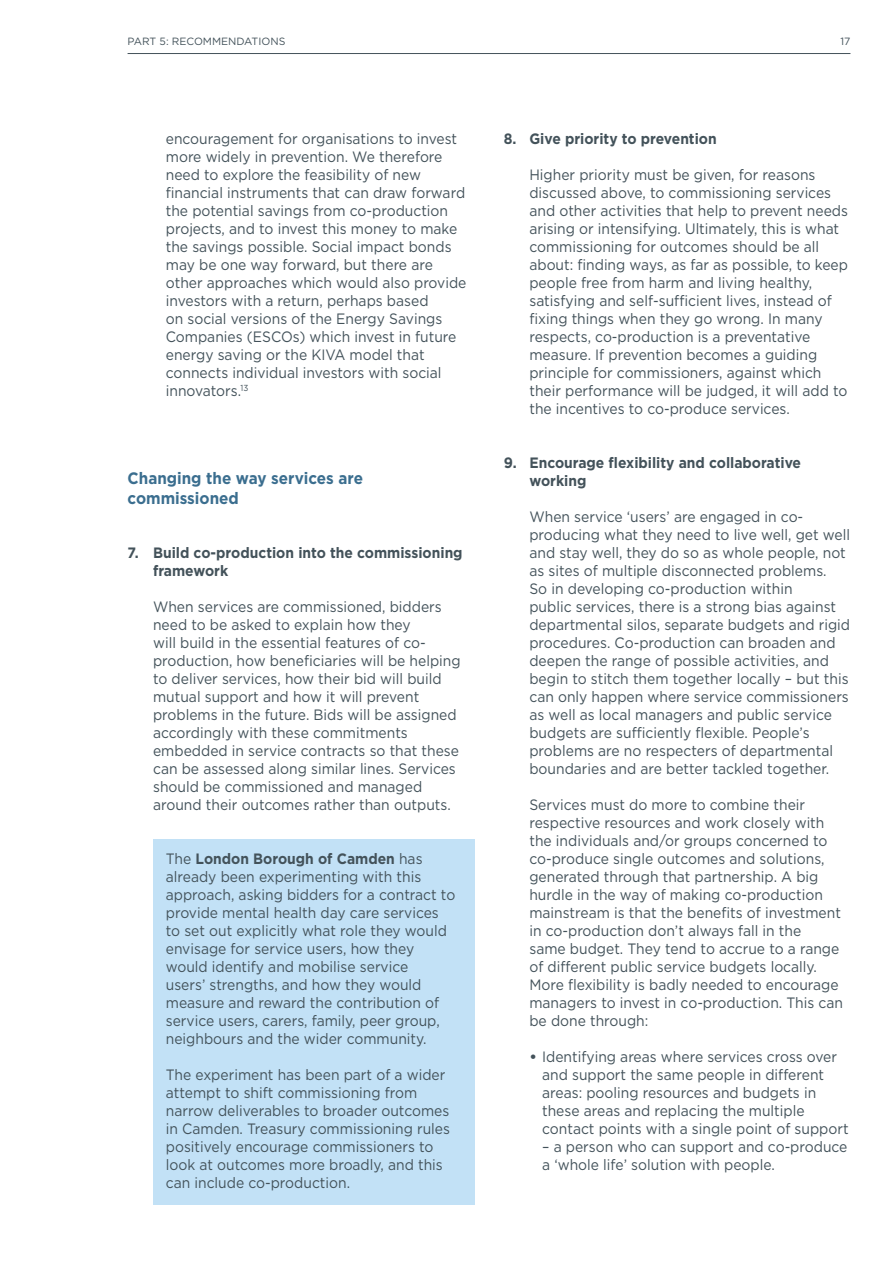
<style>
.page{position:relative;width:893px;height:1263px;background:#fff}
.page>*{position:absolute;margin:0;border:0;box-sizing:border-box;transform-origin:0 0}
.t1{font:700 16.5px/19.8px "Gotham HTF";color:#3b6e8f;scale:.93 1}
.t2{font:15px/18px "Gotham HTF";color:#43525a;scale:.93 1}
.t3{font:700 15px/18px "Gotham HTF";color:#43525a;scale:.93 1}
.t4{font:10.5px "Gotham HTF";color:#43525a}
.s1{font-weight:700}
</style>
<div class="page">
<hr style="left:128px;top:53px;width:722px;height:1px;background:#43525a">
<div style="left:153px;top:839px;width:321px;height:365px;background:#c2e1f6"></div>
<p class="t4" style="left:128px;top:35px;width:159px">PART 5: RECOMMENDATIONS</p>
<p class="t4" style="left:840px;top:35px;width:12px">17</p>
<p class="t2" style="left:166px;top:129px;width:325px">encouragement for organisations to invest more widely in prevention. We therefore need to explore the feasibility of new financial instruments that can draw forward the potential savings from co-production projects, and to invest this money to make the savings possible. Social impact bonds may be one way forward, but there are other approaches which would also provide investors with a return, perhaps based<br>on social versions of the Energy Savings Companies (ESCOs) which invest in future energy saving or the KIVA model that connects individual investors with social innovators.<sup>13</sup></p>
<p class="t1" style="left:128px;top:468px;width:255px">Changing the way services are commissioned</p>
<p class="t3" style="left:153px;top:543px;width:334px;text-indent:-26px">7. Build co-production into the commissioning framework</p>
<p class="t2" style="left:153px;top:597px;width:332px">When services are commissioned, bidders need to be asked to explain how they<br>will build in the essential features of co&shy;production, how beneficiaries will be helping to deliver services, how their bid will build mutual support and how it will prevent problems in the future. Bids will be assigned accordingly with these commitments embedded in service contracts so that these can be assessed along similar lines. Services should be commissioned and managed around their outcomes rather than outputs.</p>
<p class="t2" style="left:166px;top:849px;width:313px">The <span class="s1">London Borough of Camden</span> has already been experimenting with this approach, asking bidders for a contract to provide mental health day care services to set out explicitly what role they would envisage for service users, how they would identify and mobilise service<br>users’ strengths, and how they would measure and reward the contribution of service users, carers, family, peer group, neighbours and the wider community.</p>
<p class="t2" style="left:166px;top:1065px;width:307px">The experiment has been part of a wider attempt to shift commissioning from narrow deliverables to broader outcomes in Camden. Treasury commissioning rules positively encourage commissioners to look at outcomes more broadly, and this can include co-production.</p>
<p class="t3" style="left:504px;top:129px;width:230px">8. Give priority to prevention</p>
<p class="t2" style="left:529px;top:165px;width:344px">Higher priority must be given, for reasons discussed above, to commissioning services and other activities that help to prevent needs arising or intensifying. Ultimately, this is what commissioning for outcomes should be all about: finding ways, as far as possible, to keep people free from harm and living healthy, satisfying and self-sufficient lives, instead of fixing things when they go wrong. In many respects, co-production is a preventative measure. If prevention becomes a guiding principle for commissioners, against which their performance will be judged, it will add to the incentives to co-produce services.</p>
<p class="t3" style="left:529px;top:453px;width:294px;text-indent:-26px">9. Encourage flexibility and collaborative working</p>
<p class="t2" style="left:529px;top:507px;width:346px">When service ‘users’ are engaged in co&shy;producing what they need to live well, get well and stay well, they do so as whole people, not as sites of multiple disconnected problems.<br>So in developing co-production within<br>public services, there is a strong bias against departmental silos, separate budgets and rigid procedures. Co-production can broaden and deepen the range of possible activities, and begin to stitch them together locally – but this can only happen where service commissioners as well as local managers and public service budgets are sufficiently flexible. People’s problems are no respecters of departmental boundaries and are better tackled together.</p>
<p class="t2" style="left:529px;top:795px;width:339px">Services must do more to combine their respective resources and work closely with the individuals and/or groups concerned to co-produce single outcomes and solutions, generated through that partnership. A big hurdle in the way of making co-production mainstream is that the benefits of investment in co-production don’t always fall in the<br>same budget. They tend to accrue to a range of different public service budgets locally.<br>More flexibility is badly needed to encourage managers to invest in co-production. This can be done through:</p>
<p class="t2" style="left:542px;top:1047px;width:331px;text-indent:-13px"><span class="s1">•</span> Identifying areas where services cross over and support the same people in different areas: pooling resources and budgets in these areas and replacing the multiple contact points with a single point of support</p>
<p class="t2" style="left:542px;top:1137px;width:330px">– a person who can support and co-produce a ‘whole life’ solution with people.</p>
</div>
